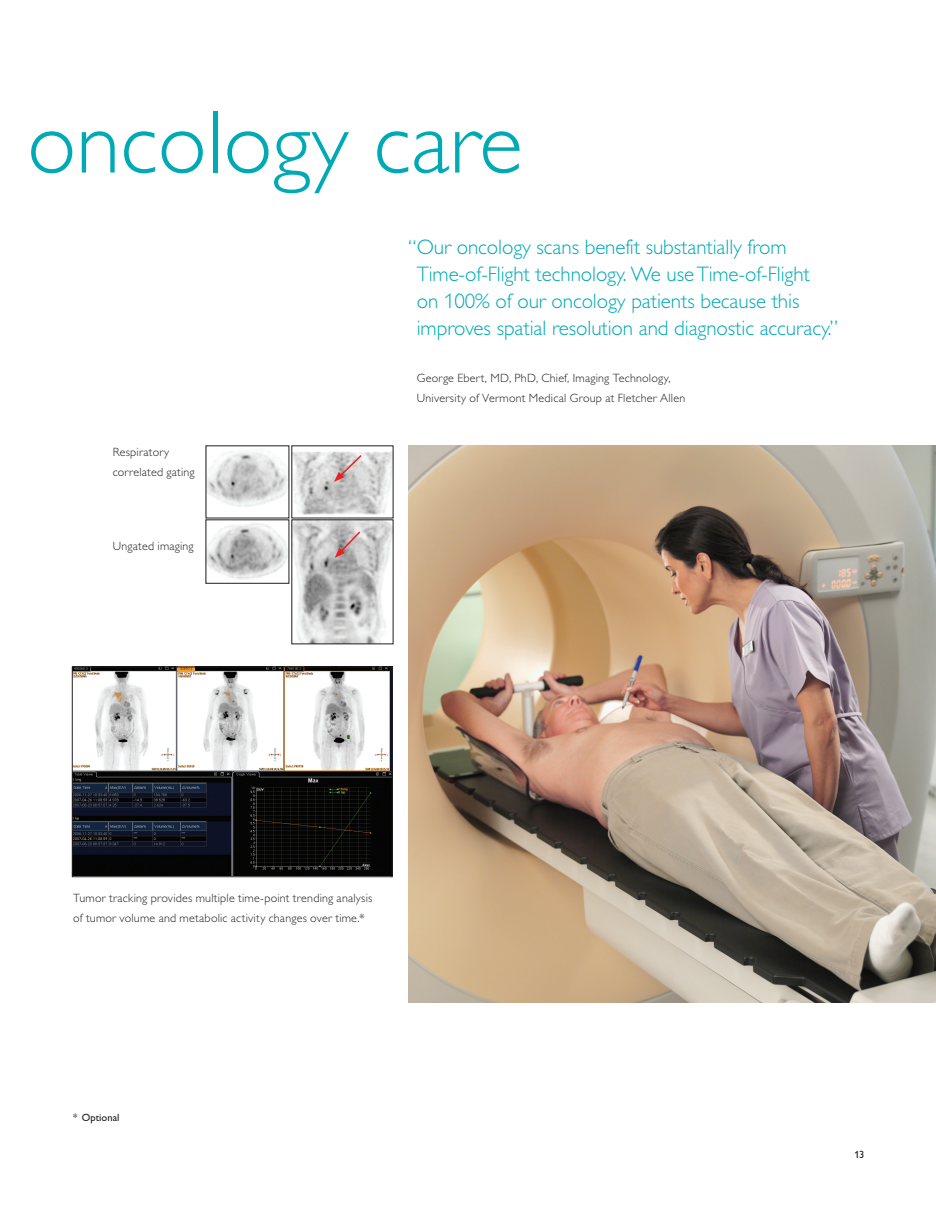
<style>
.page{position:relative;width:936px;height:1229px;background:#fff}
.page>*{position:absolute;margin:0;border:0;box-sizing:border-box;transform-origin:0 0}
.t1{font:90px "Gill Sans Alt One WGL Light";color:#00aab5}
.t2{font:21px/27px "Gill Sans Alt One WGL Light";letter-spacing:-.005em;color:#00aab5}
.t3{font:12px/20.2px "Gill Sans Alt One WGL Light";letter-spacing:.02em;color:#231f20}
.t4{font:10.5px "Gill Sans Alt One WGL";color:#231f20}
</style>
<div class="page">
<img style="left:408px;top:445px;width:527px;height:558px">
<img style="left:74px;top:668px;width:316px;height:207px">
<div style="left:72px;top:666px;width:320px;height:211px;border:1px solid #231f20"></div>
<img style="left:207px;top:449px;width:80px;height:58px">
<img style="left:293px;top:451px;width:98px;height:64px">
<img style="left:293px;top:521px;width:98px;height:121px">
<img style="left:207px;top:523px;width:80px;height:57px">
<svg style="left:334px;top:453px;width:29px;height:29px"></svg>
<svg style="left:335px;top:530px;width:27px;height:28px"></svg>
<h1 class="t1" style="left:27px;top:83px;width:496px">oncology care</h1>
<p class="t3" style="left:113px;top:442px;width:83px">Respiratory correlated gating</p>
<p class="t3" style="left:113px;top:536px;width:82px">Ungated imaging</p>
<h2 class="t2" style="left:417px;top:233px;width:423px;text-indent:-9px">“Our oncology scans benefit substantially from Time-of-Flight technology. We use Time-of-Flight<br>on 100% of our oncology patients because this improves spatial resolution and diagnostic accuracy.”</h2>
<p class="t3" style="left:417px;top:368px;width:270px">George Ebert, MD, PhD, Chief, Imaging Technology,<br>University of Vermont Medical Group at Fletcher Allen</p>
<p class="t3" style="left:73px;top:887px;width:300px">Tumor tracking provides multiple time-point trending analysis of tumor volume and metabolic activity changes over time.*</p>
<p class="t4" style="left:73px;top:1110px;width:48px">* Optional</p>
<p class="t4" style="left:854px;top:1147px;width:12px">13</p>
</div>
